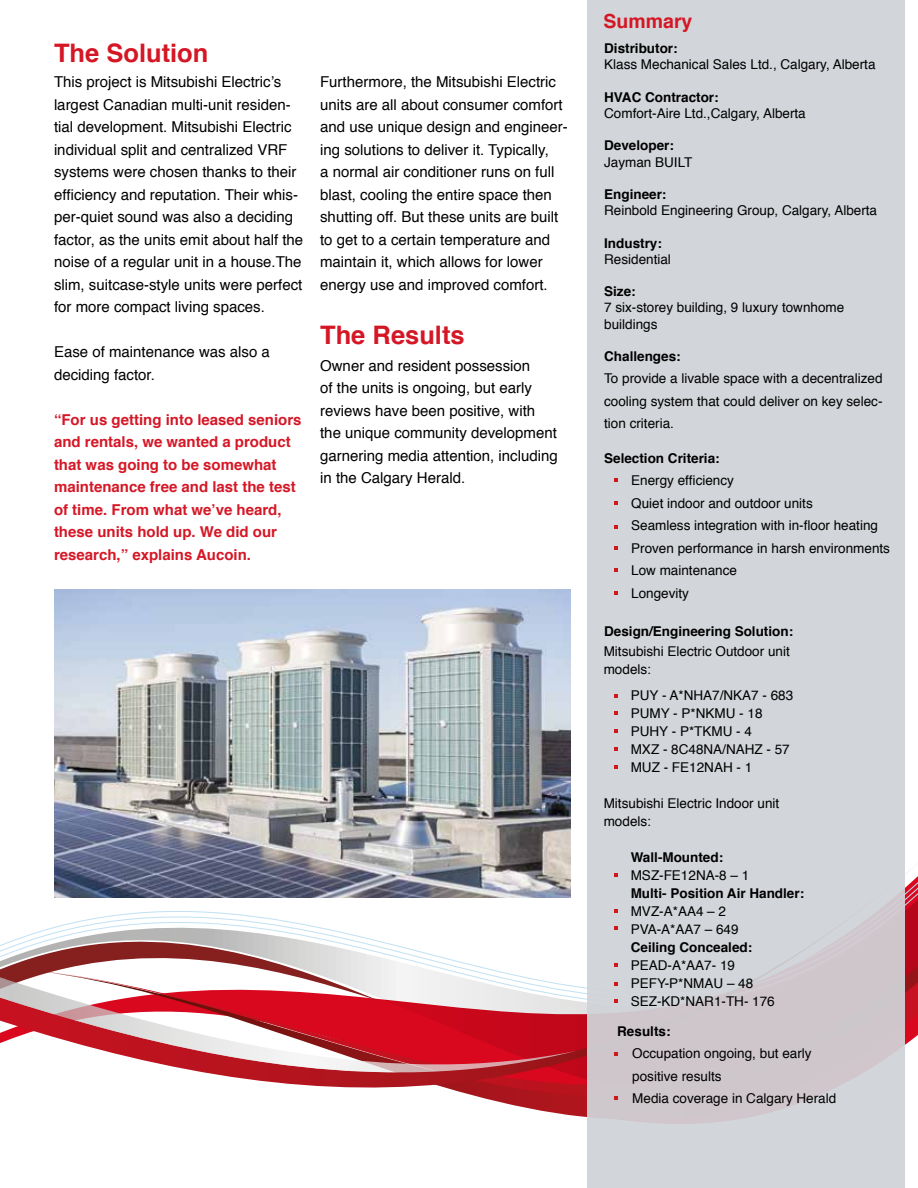
<style>
.page{position:relative;width:918px;height:1188px;background:#fff}
.page>*{position:absolute;margin:0;border:0;box-sizing:border-box;transform-origin:0 0}
.t1{font:700 25.5px "Helvetica";color:#d51725}
.t2{font:700 19.5px "Helvetica";color:#d51725}
.t3{font:15px/22.5px "Helvetica";color:#000}
.t4{font:700 15px/22.5px "Helvetica";color:#d51726}
.t5{font:13.5px/22.5px "Helvetica";color:#000}
.t6{font:700 13.5px "Helvetica";color:#000}
</style>
<div class="page">
<svg style="left:202px;top:863px;width:716px;height:265px"></svg>
<svg style="left:0;top:906px;width:577px;height:166px"></svg>
<div style="left:587px;top:0;width:317px;height:1188px;background:#d0d3d7"></div>
<svg style="left:615px;top:478px;width:3px;height:4px"></svg>
<svg style="left:615px;top:501px;width:3px;height:4px"></svg>
<svg style="left:615px;top:525px;width:3px;height:4px"></svg>
<svg style="left:615px;top:568px;width:3px;height:4px"></svg>
<svg style="left:615px;top:1052px;width:3px;height:4px"></svg>
<svg style="left:615px;top:694px;width:3px;height:4px"></svg>
<svg style="left:615px;top:729px;width:3px;height:4px"></svg>
<svg style="left:615px;top:747px;width:3px;height:4px"></svg>
<svg style="left:615px;top:909px;width:3px;height:4px"></svg>
<svg style="left:615px;top:999px;width:3px;height:4px"></svg>
<img style="left:54px;top:590px;width:517px;height:308px">
<h1 class="t1" style="left:54px;top:33px;width:156px">The Solution</h1>
<p class="t3" style="left:54px;top:71px;width:251px">This project is Mitsubishi Electric’s largest Canadian multi-unit residen&shy;tial development. Mitsubishi Electric individual split and centralized VRF systems were chosen thanks to their efficiency and reputation. Their whis&shy;per-quiet sound was also a deciding factor, as the units emit about half the noise of a regular unit in a house.The slim, suitcase-style units were perfect for more compact living spaces.</p>
<p class="t3" style="left:54px;top:341px;width:217px">Ease of maintenance was also a deciding factor.</p>
<p class="t4" style="left:54px;top:408px;width:249px">“For us getting into leased seniors and rentals, we wanted a product that was going to be somewhat maintenance free and last the test of time. From what we’ve heard, these units hold up. We did our research,” explains Aucoin.</p>
<p class="t3" style="left:320px;top:71px;width:249px">Furthermore, the Mitsubishi Electric units are all about consumer comfort and use unique design and engineer&shy;ing solutions to deliver it. Typically,<br>a normal air conditioner runs on full blast, cooling the entire space then shutting off. But these units are built to get to a certain temperature and maintain it, which allows for lower energy use and improved comfort.</p>
<h1 class="t1" style="left:320px;top:315px;width:146px">The Results</h1>
<p class="t3" style="left:320px;top:355px;width:239px">Owner and resident possession<br>of the units is ongoing, but early reviews have been positive, with the unique community development garnering media attention, including in the Calgary Herald.</p>
<h2 class="t2" style="left:604px;top:5px;width:90px">Summary</h2>
<p class="t6" style="left:604px;top:37px;width:75px">Distributor:</p>
<p class="t5" style="left:604px;top:54px;width:273px">Klass Mechanical Sales Ltd., Calgary, Alberta</p>
<p class="t6" style="left:604px;top:86px;width:116px">HVAC Contractor:</p>
<p class="t5" style="left:604px;top:102px;width:203px">Comfort-Aire Ltd.,Calgary, Alberta</p>
<p class="t6" style="left:604px;top:135px;width:71px">Developer:</p>
<p class="t5" style="left:604px;top:151px;width:90px">Jayman BUILT</p>
<p class="t6" style="left:604px;top:183px;width:64px">Engineer:</p>
<p class="t5" style="left:604px;top:200px;width:274px">Reinbold Engineering Group, Calgary, Alberta</p>
<p class="t6" style="left:604px;top:232px;width:59px">Industry:</p>
<p class="t5" style="left:604px;top:248px;width:68px">Residential</p>
<p class="t6" style="left:604px;top:280px;width:33px">Size:</p>
<p class="t5" style="left:604px;top:300px;width:242px;line-height:16.2px">7 six-storey building, 9 luxury townhome buildings</p>
<p class="t6" style="left:604px;top:345px;width:78px">Challenges:</p>
<p class="t5" style="left:604px;top:368px;width:280px;text-align:justify">To provide a livable space with a decentralized cooling system that could deliver on key selec&shy;tion criteria.</p>
<p class="t6" style="left:604px;top:447px;width:117px">Selection Criteria:</p>
<p class="t5" style="left:631px;top:470px;width:260px">Energy efficiency<br>Quiet indoor and outdoor units<br>Seamless integration with in-floor heating<br>Proven performance in harsh environments<br>Low maintenance<br>Longevity</p>
<p class="t6" style="left:604px;top:621px;width:191px">Design/Engineering Solution:</p>
<p class="t5" style="left:604px;top:643px;width:188px;line-height:18px">Mitsubishi Electric Outdoor unit models:</p>
<p class="t5" style="left:631px;top:687px;width:164px;line-height:18px">PUY - A*NHA7/NKA7 - 683<br>PUMY - P*NKMU - 18<br>PUHY - P*TKMU - 4<br>MXZ - 8C48NA/NAHZ - 57<br>MUZ - FE12NAH - 1</p>
<p class="t5" style="left:604px;top:795px;width:177px;line-height:18px">Mitsubishi Electric Indoor unit models:</p>
<p class="t6" style="left:631px;top:846px;width:94px">Wall-Mounted:</p>
<p class="t5" style="left:631px;top:864px;width:120px">MSZ-FE12NA-8 – 1</p>
<p class="t6" style="left:631px;top:882px;width:175px">Multi- Position Air Handler:</p>
<p class="t5" style="left:631px;top:903px;width:109px;line-height:18px">MVZ-A*AA4 – 2<br>PVA-A*AA7 – 649</p>
<p class="t6" style="left:631px;top:936px;width:123px">Ceiling Concealed:</p>
<p class="t5" style="left:631px;top:957px;width:146px;line-height:18px">PEAD-A*AA7- 19<br>PEFY-P*NMAU – 48<br>SEZ-KD*NAR1-TH- 176</p>
<p class="t6" style="left:617px;top:1020px;width:55px">Results:</p>
<p class="t5" style="left:632px;top:1042px;width:206px">Occupation ongoing, but early positive results<br>Media coverage in Calgary Herald</p>
</div>
